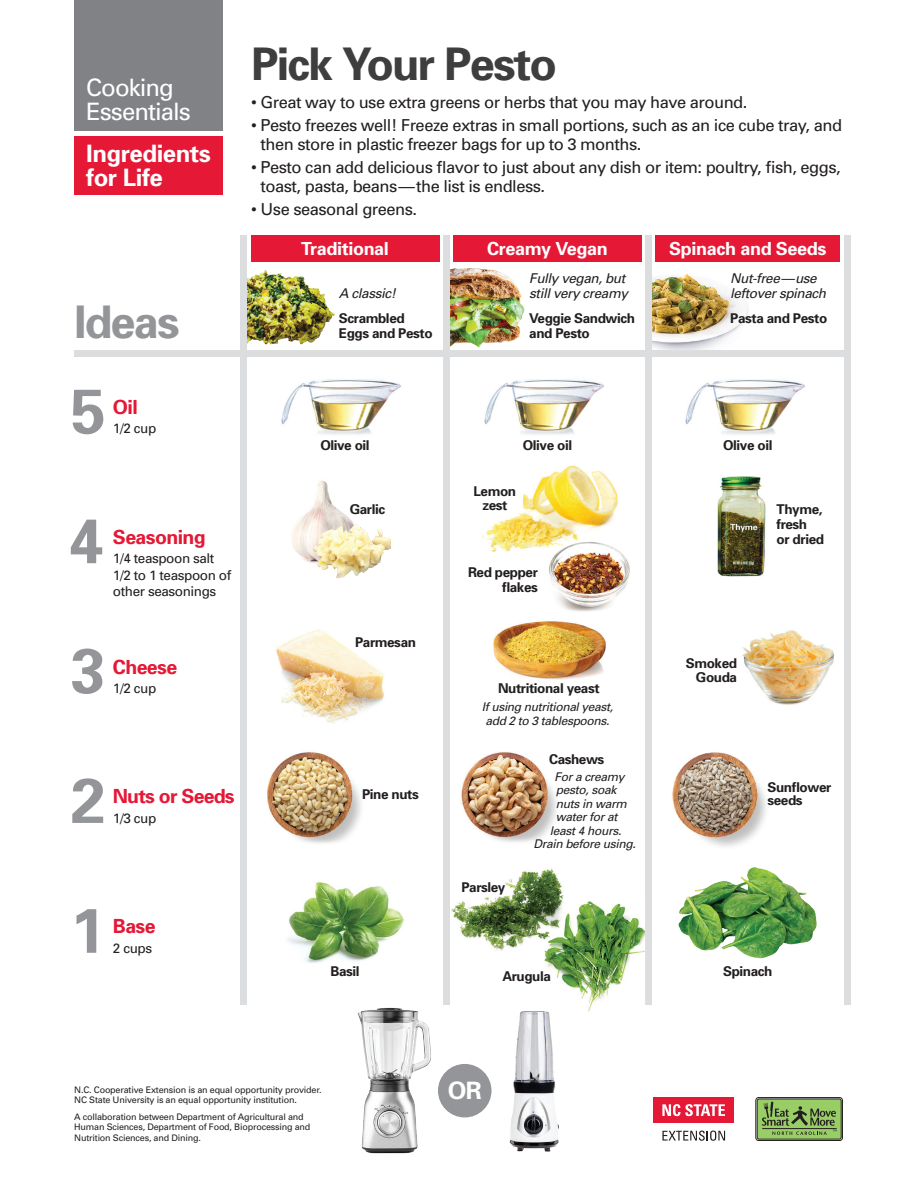
<style>
.page{position:relative;width:918px;height:1188px;background:#fff}
.page>*{position:absolute;margin:0;border:0;box-sizing:border-box;transform-origin:0 0}
.t1{font:700 63px "Univers";color:#939598}
.t2{font:700 45px "Univers";letter-spacing:-.04em;color:#3e3e3f}
.t3{font:700 45px "Univers";letter-spacing:-.04em;color:#939598}
.t4{font:700 24px/24px "Univers";letter-spacing:-.02em;color:#fff}
.t5{font:24px/24px "Univers";letter-spacing:-.04em;color:#fff}
.t6{font:700 19.5px "Univers";letter-spacing:-.03em;color:#e51836}
.t7{font:700 18px "Univers";letter-spacing:-.02em;color:#fff}
.t8{font:16.5px/19.5px "Univers";letter-spacing:-.03em;color:#231f20}
.t9{font:700 13.5px/15px "Univers";letter-spacing:-.03em;color:#231f20}
.t10{font:13.5px/16.5px "Univers";letter-spacing:-.03em;color:#231f20}
.t11{font:italic 13.5px/15px "Univers";letter-spacing:-.03em;color:#231f20}
.t12{font:italic 12px/13.5px "Univers";letter-spacing:-.03em;color:#231f20;text-align:center}
.t13{font:9px/10.5px "Univers";letter-spacing:-.02em;color:#231f20}
</style>
<div class="page">
<img style="left:450px;top:268px;width:74px;height:79px">
<img style="left:652px;top:274px;width:96px;height:76px">
<img style="left:461px;top:752px;width:96px;height:90px">
<img style="left:267px;top:752px;width:95px;height:91px">
<div style="left:74px;top:0;width:149px;height:131px;background:#808285"></div>
<div style="left:74px;top:136px;width:149px;height:59px;background:#e51836"></div>
<div style="left:438px;top:1064px;width:54px;height:53px;background:#939598;border-radius:50%"></div>
<img style="left:509px;top:1011px;width:50px;height:141px">
<img style="left:357px;top:1007px;width:74px;height:147px">
<div style="left:74px;top:350px;width:770px;height:7px;background:#dcdddf"></div>
<div style="left:443px;top:235px;width:7px;height:770px;background:#dcdddf"></div>
<div style="left:241px;top:235px;width:6px;height:770px;background:#dcdddf"></div>
<div style="left:645px;top:235px;width:7px;height:770px;background:#dcdddf"></div>
<div style="left:844px;top:235px;width:6px;height:770px;background:#dcdddf"></div>
<div style="left:251px;top:235px;width:188px;height:27px;background:#e51836"></div>
<div style="left:453px;top:235px;width:188px;height:27px;background:#e51836"></div>
<div style="left:656px;top:235px;width:184px;height:27px;background:#e51836"></div>
<img style="left:281px;top:379px;width:120px;height:56px">
<img style="left:484px;top:379px;width:120px;height:56px">
<img style="left:685px;top:379px;width:120px;height:56px">
<img style="left:482px;top:465px;width:136px;height:87px">
<img style="left:292px;top:480px;width:99px;height:99px">
<img style="left:547px;top:542px;width:83px;height:69px">
<img style="left:718px;top:476px;width:48px;height:101px">
<img style="left:276px;top:629px;width:108px;height:94px">
<img style="left:742px;top:630px;width:92px;height:75px">
<img style="left:493px;top:621px;width:113px;height:59px">
<img style="left:672px;top:752px;width:94px;height:51px">
<img style="left:451px;top:868px;width:113px;height:83px">
<img style="left:288px;top:882px;width:116px;height:81px">
<img style="left:678px;top:867px;width:139px;height:92px">
<img style="left:544px;top:901px;width:101px;height:111px">
<img style="left:247px;top:270px;width:88px;height:75px">
<div style="left:653px;top:1097px;width:81px;height:26px;background:#e51836"></div>
<svg style="left:662px;top:1104px;width:63px;height:12px"></svg>
<svg style="left:662px;top:1131px;width:63px;height:10px"></svg>
<div style="left:756px;top:1097px;width:87px;height:44px;border:1px solid #231f20;border-radius:3px"></div>
<div style="left:757px;top:1099px;width:84px;height:40px;background:#99cd65;border-radius:2px"></div>
<div style="left:757px;top:1099px;width:85px;height:40px;border:1px solid #231f20;border-radius:2px"></div>
<svg style="left:762px;top:1102px;width:75px;height:33px"></svg>
<h3 class="t5" style="left:86px;top:75px;width:106px">Cooking<br>Essentials</h3>
<h3 class="t4" style="left:86px;top:140px;width:126px">Ingredients for Life</h3>
<h2 class="t3" style="left:74px;top:293px;width:107px">Ideas</h2>
<h2 class="t2" style="left:251px;top:36px;width:307px">Pick Your Pesto</h2>
<p class="t8" style="left:251px;top:92px;width:498px">• Great way to use extra greens or herbs that you may have around.</p>
<p class="t8" style="left:261px;top:115px;width:583px;text-indent:-9px">• Pesto freezes well! Freeze extras in small portions, such as an ice cube tray, and then store in plastic freezer bags for up to 3 months.</p>
<p class="t8" style="left:261px;top:157px;width:582px;text-indent:-9px">• Pesto can add delicious flavor to just about any dish or item: poultry, fish, eggs, toast, pasta, beans—the list is endless.</p>
<p class="t8" style="left:251px;top:199px;width:167px">• Use seasonal greens.</p>
<p class="t7" style="left:301px;top:237px;width:89px">Traditional</p>
<p class="t11" style="left:339px;top:285px;width:59px">A classic!</p>
<p class="t7" style="left:487px;top:237px;width:122px">Creamy Vegan</p>
<p class="t7" style="left:669px;top:237px;width:159px">Spinach and Seeds</p>
<p class="t11" style="left:529px;top:270px;width:100px">Fully vegan, but still very creamy</p>
<p class="t11" style="left:730px;top:270px;width:97px">Nut-free—use leftover spinach</p>
<p class="t9" style="left:339px;top:310px;width:95px">Scrambled<br>Eggs and Pesto</p>
<p class="t9" style="left:529px;top:310px;width:107px">Veggie Sandwich and Pesto</p>
<p class="t9" style="left:730px;top:310px;width:99px">Pasta and Pesto</p>
<h1 class="t1" style="left:71px;top:370px;width:37px">5</h1>
<p class="t6" style="left:113px;top:394px;width:26px">Oil</p>
<p class="t10" style="left:113px;top:420px;width:45px">1/2 cup</p>
<h1 class="t1" style="left:68px;top:500px;width:37px">4</h1>
<p class="t6" style="left:113px;top:524px;width:94px">Seasoning</p>
<p class="t10" style="left:113px;top:550px;width:120px">1/4 teaspoon salt<br>1/2 to 1 teaspoon of other seasonings</p>
<h1 class="t1" style="left:71px;top:630px;width:37px">3</h1>
<p class="t6" style="left:113px;top:654px;width:66px">Cheese</p>
<p class="t10" style="left:113px;top:680px;width:45px">1/2 cup</p>
<h1 class="t1" style="left:71px;top:760px;width:37px">2</h1>
<p class="t6" style="left:113px;top:784px;width:123px">Nuts or Seeds</p>
<p class="t10" style="left:113px;top:810px;width:45px">1/3 cup</p>
<h1 class="t1" style="left:71px;top:890px;width:37px">1</h1>
<p class="t6" style="left:113px;top:914px;width:44px">Base</p>
<p class="t10" style="left:113px;top:940px;width:41px">2 cups</p>
<p class="t9" style="left:320px;top:437px;width:51px">Olive oil</p>
<p class="t9" style="left:523px;top:437px;width:51px">Olive oil</p>
<p class="t9" style="left:723px;top:437px;width:51px">Olive oil</p>
<p class="t9" style="left:474px;top:483px;width:44px">Lemon</p>
<p class="t9" style="left:350px;top:501px;width:37px">Garlic</p>
<p class="t9" style="left:482px;top:497px;width:27px">zest</p>
<p class="t9" style="left:777px;top:501px;width:49px">Thyme, fresh<br>or dried</p>
<p class="t9" style="left:355px;top:635px;width:62px">Parmesan</p>
<p class="t9" style="left:362px;top:786px;width:58px">Pine nuts</p>
<p class="t9" style="left:331px;top:963px;width:31px">Basil</p>
<p class="t9" style="left:468px;top:564px;width:71px;text-align:right">Red pepper flakes</p>
<p class="t9" style="left:498px;top:681px;width:103px">Nutritional yeast</p>
<p class="t12" style="left:482px;top:700px;width:133px">If using nutritional yeast, add 2 to 3 tablespoons.</p>
<p class="t9" style="left:549px;top:752px;width:57px">Cashews</p>
<p class="t9" style="left:461px;top:879px;width:46px">Parsley</p>
<p class="t12" style="left:554px;top:769px;width:72px">For a creamy</p>
<p class="t12" style="left:556px;top:783px;width:62px">pesto, soak</p>
<p class="t12" style="left:556px;top:796px;width:72px">nuts in warm</p>
<p class="t12" style="left:556px;top:810px;width:63px">water for at</p>
<p class="t12" style="left:550px;top:823px;width:73px">least 4 hours.</p>
<p class="t12" style="left:533px;top:837px;width:104px">Drain before using.</p>
<p class="t9" style="left:502px;top:968px;width:50px">Arugula</p>
<p class="t9" style="left:686px;top:656px;width:53px;line-height:13.5px;text-align:right">Smoked<br>Gouda</p>
<p class="t9" style="left:767px;top:780px;width:65px;line-height:13.5px">Sunflower seeds</p>
<p class="t9" style="left:723px;top:963px;width:51px">Spinach</p>
<p class="t13" style="left:74px;top:1084px;width:249px">N.C. Cooperative Extension is an equal opportunity provider.<br>NC State University is an equal opportunity institution.</p>
<p class="t13" style="left:74px;top:1111px;width:238px">A collaboration between Department of Agricultural and<br>Human Sciences, Department of Food, Bioprocessing and<br>Nutrition Sciences, and Dining.</p>
<h3 class="t4" style="left:448px;top:1077px;width:35px">OR</h3>
</div>
